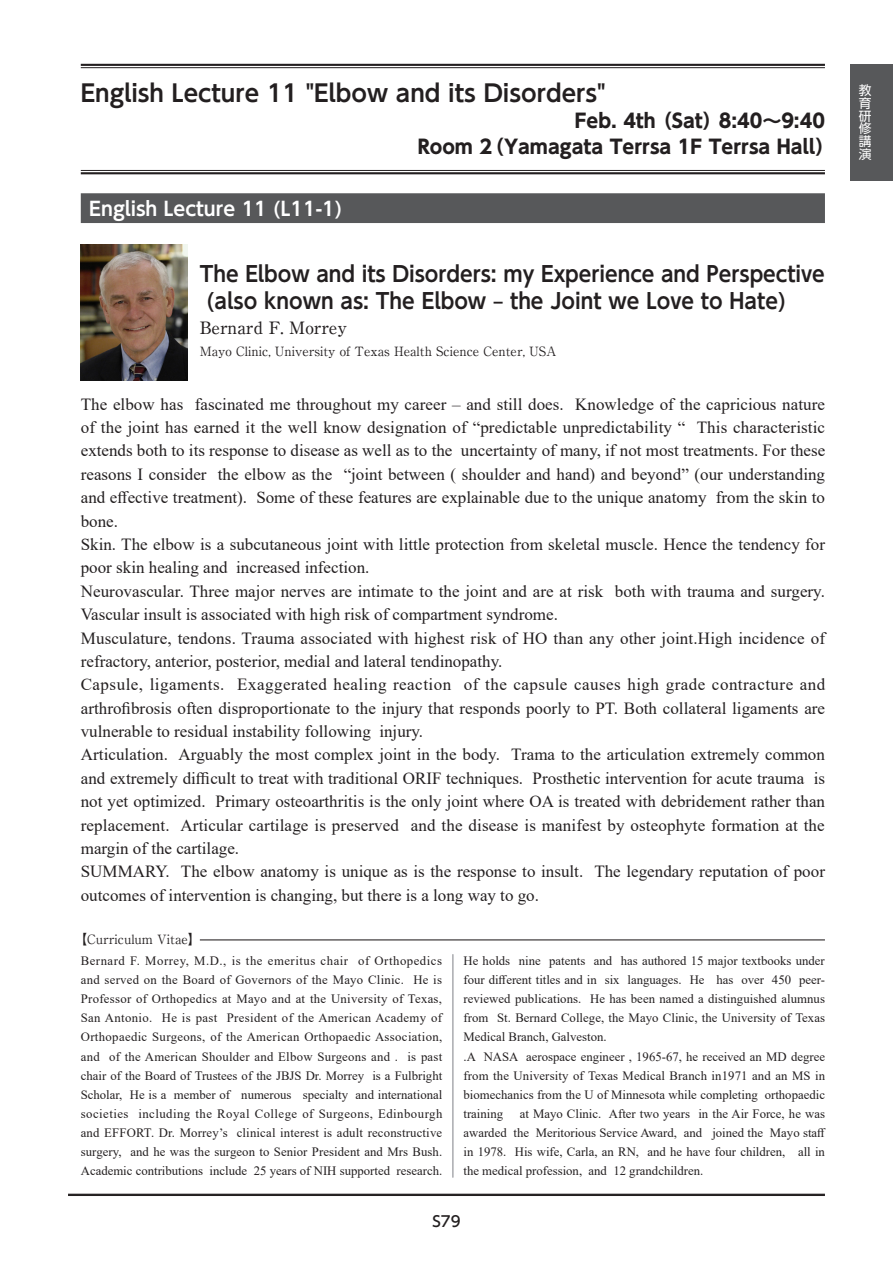
<style>
.page{position:relative;width:893px;height:1263px;background:#fff}
.page>*{position:absolute;margin:0;border:0;box-sizing:border-box;transform-origin:0 0}
.t1{font:700 23.4px "UD Shin Go Pr 6 N De";color:#231f20}
.t2{font:700 21.3px/26.5px "UD Shin Go Pr 6 N De";letter-spacing:-.005em;color:#231f20;scale:.96 1}
.t3{font:700 19.2px/25.5px "UD Shin Go Pr 6 N";color:#231f20}
.t4{font:700 19.2px "UD Shin Go Pr 6 N De";color:#fff}
.t5{font:16.95px/23.4px "Times New Roman";color:#231f20}
.t6{font:500 16.95px "Ryumin Pr 6 N";color:#231f20}
.t7{font:500 14.85px "UD Shin Go Pr 6 N";color:#231f20}
.t8{font:12.75px/19.2px "Times New Roman";color:#231f20;text-align:justify}
.t9{font:12.75px "Ryumin Pr 6 N";color:#231f20}
.t10{font:12.75px/12.8px "UD Shin Go Pr 6 N";color:#fff;text-align:justify}
</style>
<div class="page">
<hr style="left:68px;top:1194px;width:757px;height:1px;background:#231f20">
<hr style="left:68px;top:1195px;width:757px;height:1px;background:#231f20">
<hr style="left:81px;top:64px;width:744px;height:2px;background:#231f20">
<hr style="left:81px;top:67px;width:744px;height:1px;background:#231f20">
<hr style="left:81px;top:170px;width:744px;height:1px;background:#231f20">
<hr style="left:81px;top:172px;width:744px;height:2px;background:#231f20">
<div style="left:81px;top:193px;width:744px;height:30px;background:#57585a"></div>
<img style="left:81px;top:244px;width:106px;height:137px">
<hr style="left:453px;top:954px;width:1px;height:223px;background:#a8a9ad">
<hr style="left:200px;top:939px;width:625px;height:1px;background:#231f20">
<div style="left:850px;top:64px;width:43px;height:116px;background:#57585a"></div>
<h1 class="t1" style="left:81px;top:75px;width:526px">English Lecture 11 "Elbow and its Disorders"</h1>
<p class="t3" style="left:418px;top:108px;width:418px;text-indent:157px">Feb. 4th （Sat）8:40～9:40<br>Room 2（Yamagata Terrsa 1F Terrsa Hall）</p>
<p class="t4" style="left:89px;top:193px;width:254px">English Lecture 11 (L11-1)</p>
<p class="t2" style="left:207px;top:260px;width:645px;text-indent:-7px">The Elbow and its Disorders: my Experience and Perspective (also known as: The Elbow – the Joint we Love to Hate)</p>
<p class="t6" style="left:200px;top:314px;width:149px">Bernard F. Morrey</p>
<p class="t9" style="left:200px;top:341px;width:358px">Mayo Clinic, University of Texas Health Science Center, USA</p>
<p class="t5" style="left:81px;top:392px;width:746px">The elbow has fascinated me throughout my career – and still does. Knowledge of the capricious nature of the joint has earned it the well know designation of “predictable unpredictability “ This characteristic extends both to its response to disease as well as to the uncertainty of many, if not most treatments. For these reasons I consider the elbow as the “joint between ( shoulder and hand) and beyond” (our understanding and effective treatment). Some of these features are explainable due to the unique anatomy from the skin to bone.<br>Skin. The elbow is a subcutaneous joint with little protection from skeletal muscle. Hence the tendency for poor skin healing and increased infection.<br>Neurovascular. Three major nerves are intimate to the joint and are at risk both with trauma and surgery.<br>Vascular insult is associated with high risk of compartment syndrome.<br>Musculature, tendons. Trauma associated with highest risk of HO than any other joint.High incidence of refractory, anterior, posterior, medial and lateral tendinopathy.<br>Capsule, ligaments. Exaggerated healing reaction of the capsule causes high grade contracture and arthrofibrosis often disproportionate to the injury that responds poorly to PT. Both collateral ligaments are vulnerable to residual instability following injury.<br>Articulation. Arguably the most complex joint in the body. Trama to the articulation extremely common and extremely difficult to treat with traditional ORIF techniques. Prosthetic intervention for acute trauma is not yet optimized. Primary osteoarthritis is the only joint where OA is treated with debridement rather than replacement. Articular cartilage is preserved and the disease is manifest by osteophyte formation at the margin of the cartilage.<br>SUMMARY. The elbow anatomy is unique as is the response to insult. The legendary reputation of poor outcomes of intervention is changing, but there is a long way to go.</p>
<p class="t9" style="left:74px;top:929px;width:128px">【Curriculum Vitae】</p>
<p class="t8" style="left:81px;top:950px;width:363px">Bernard F. Morrey, M.D., is the emeritus chair of Orthopedics and served on the Board of Governors of the Mayo Clinic. He is Professor of Orthopedics at Mayo and at the University of Texas, San Antonio. He is past President of the American Academy of Orthopaedic Surgeons, of the American Orthopaedic Association, and of the American Shoulder and Elbow Surgeons and . is past chair of the Board of Trustees of the JBJS Dr. Morrey is a Fulbright Scholar, He is a member of numerous specialty and international societies including the Royal College of Surgeons, Edinbourgh and EFFORT. Dr. Morrey’s clinical interest is adult reconstructive surgery, and he was the surgeon to Senior President and Mrs Bush.<br>Academic contributions include 25 years of NIH supported research.</p>
<p class="t8" style="left:463px;top:950px;width:363px;text-align:left">He holds nine patents and has authored 15 major textbooks under four different titles and in six languages. He has over 450 peer&shy;reviewed publications. He has been named a distinguished alumnus from St. Bernard College, the Mayo Clinic, the University of Texas Medical Branch, Galveston.<br>.A NASA aerospace engineer , 1965-67, he received an MD degree from the University of Texas Medical Branch in1971 and an MS in biomechanics from the U of Minnesota while completing orthopaedic training</p>
<p class="t8" style="left:463px;top:1104px;width:364px;text-indent:56px">at Mayo Clinic. After two years in the Air Force, he was awarded the Meritorious Service Award, and joined the Mayo staff in 1978. His wife, Carla, an RN, and he have four children, all in the medical profession, and 12 grandchildren.</p>
<p class="t7" style="left:432px;top:1209px;width:30px">S79</p>
<p class="t10" style="left:859px;top:84px;width:14px">教育研修講演</p>
</div>
